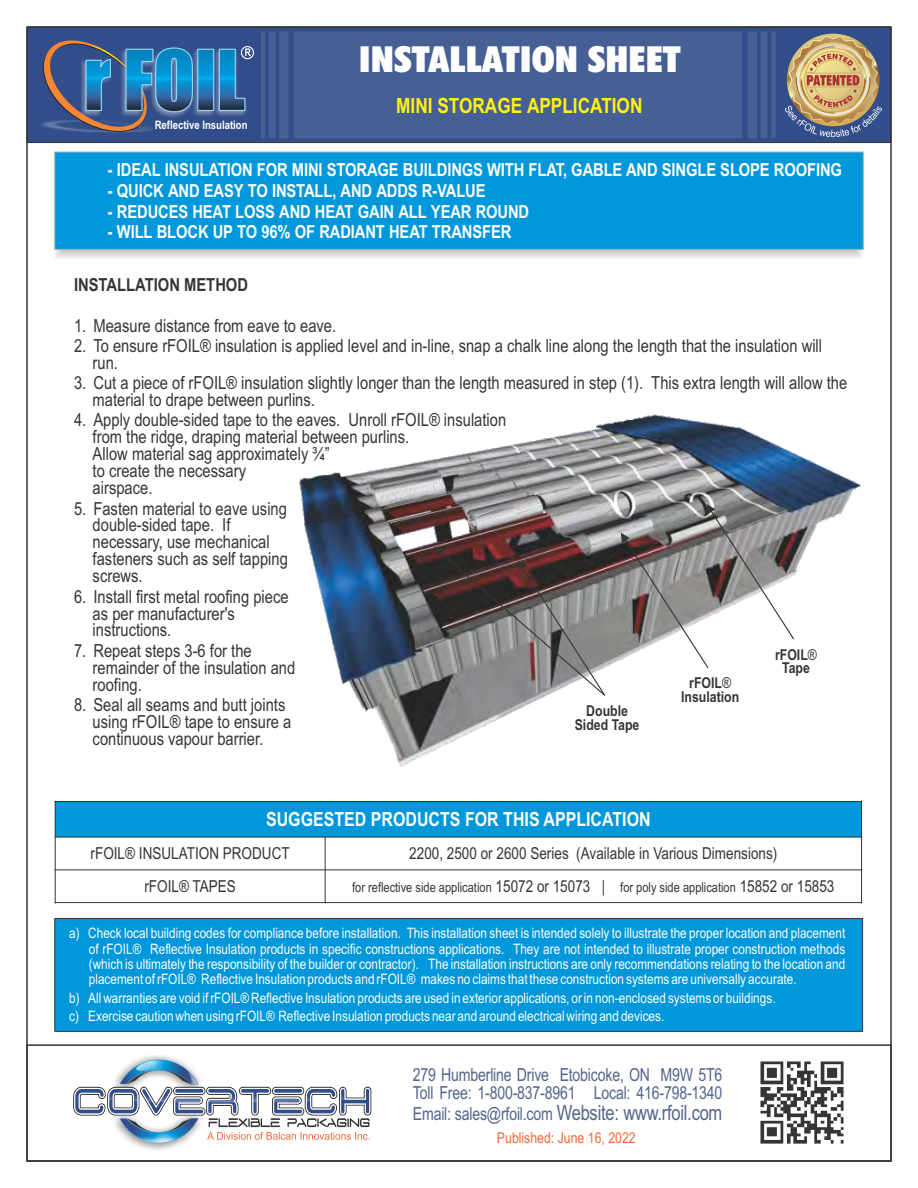
<style>
.page{position:relative;width:918px;height:1188px;background:#fff}
.page>*{position:absolute;margin:0;border:0;box-sizing:border-box;transform-origin:0 0}
.t1{font:900 condensed 36px "Futura BT";color:#fefefe;scale:1.13 1}
.t2{font:700 21px "Arial Narrow";color:#fff212}
.t3{font:700 19.5px "Arial Narrow";color:#fefefe}
.t4{font:18px/17px "Arial Narrow";color:#373435}
.t5{font:700 18px "Arial Narrow";letter-spacing:-.005em;color:#fefefe}
.t6{font:18px/18.3px "Arial Narrow";letter-spacing:-.01em;color:#52658c;scale:.96 1}
.t7{font:700 18px "Arial Narrow";color:#373435}
.t8{font:16.5px "Arial Narrow";color:#373435}
.t9{font:700 15px/13.6px "Arial Narrow";color:#373435;text-align:center}
.t10{font:15px "Arial Narrow";color:#f26935}
.t11{font:14.4px/15.3px "Arial Narrow";color:#fefefe;text-align:justify}
.t12{font:13.5px "Arial Narrow";color:#373435}
.t13{font:700 11.7px "Arial Narrow";color:#fefefe}
.s1{font-weight:400}
.s2{font-size:16.5px}
.s3{font-size:21px}
</style>
<div class="page">
<img style="left:134px;top:1056px;width:47px;height:94px">
<svg style="left:73px;top:1060px;width:299px;height:84px"></svg>
<img style="left:760px;top:1061px;width:84px;height:83px">
<div style="left:27px;top:27px;width:864px;height:116px;background:#324e8a;border:1px solid #373435"></div>
<div style="left:293px;top:30px;width:450px;height:109px;background:#465f95"></div>
<div style="left:278px;top:30px;width:12px;height:109px;background:#465f95"></div>
<div style="left:747px;top:30px;width:11px;height:109px;background:#465f95"></div>
<div style="left:268px;top:30px;width:9px;height:109px;background:#465f95"></div>
<div style="left:760px;top:30px;width:8px;height:109px;background:#465f95"></div>
<svg style="left:261px;top:31px;width:4px;height:107px"></svg>
<div style="left:770px;top:30px;width:7px;height:109px;background:#465f95"></div>
<svg style="left:785px;top:34px;width:97px;height:103px"></svg>
<div style="left:241px;top:46px;width:13px;height:13px;border:1px solid #fefefe;border-radius:50%"></div>
<img style="left:194px;top:48px;width:52px;height:68px">
<svg style="left:41px;top:40px;width:153px;height:93px"></svg>
<img style="left:199px;top:51px;width:13px;height:58px">
<div style="left:197px;top:49px;width:17px;height:62px;border:1px solid #91d8f7"></div>
<svg style="left:218px;top:48px;width:33px;height:64px"></svg>
<div style="left:26px;top:1044px;width:866px;height:118px;border:2px solid #373435"></div>
<img style="left:299px;top:414px;width:561px;height:353px">
<svg style="left:434px;top:547px;width:171px;height:149px;background:#716868"></svg>
<svg style="left:621px;top:504px;width:173px;height:164px"></svg>
<div style="left:55px;top:152px;width:808px;height:98px;background:#0098da;border:1px solid #a9abae"></div>
<div style="left:54px;top:918px;width:809px;height:114px;background:#0098da;border:1px solid #373435"></div>
<div style="left:55px;top:801px;width:807px;height:36px;background:#0098da"></div>
<hr style="left:55px;top:801px;width:1px;height:102px;background:#373435">
<hr style="left:325px;top:837px;width:1px;height:66px;background:#373435">
<hr style="left:861px;top:801px;width:1px;height:102px;background:#373435">
<hr style="left:55px;top:902px;width:807px;height:1px;background:#373435">
<hr style="left:55px;top:869px;width:807px;height:1px;background:#373435">
<hr style="left:55px;top:837px;width:807px;height:1px;background:#373435">
<hr style="left:55px;top:801px;width:807px;height:1px;background:#373435">
<h1 class="t1" style="left:359px;top:45px;width:286px">INSTALLATION SHEET</h1>
<p class="t13" style="left:155px;top:121px;width:94px">Reflective Insulation</p>
<h2 class="t2" style="left:396px;top:98px;width:248px">MINI STORAGE APPLICATION</h2>
<p class="t5" style="left:108px;top:163px;width:736px">- IDEAL INSULATION FOR MINI STORAGE BUILDINGS WITH FLAT, GABLE AND SINGLE SLOPE ROOFING</p>
<p class="t5" style="left:108px;top:184px;width:379px">- QUICK AND EASY TO INSTALL, AND ADDS R-VALUE</p>
<p class="t5" style="left:108px;top:205px;width:423px">- REDUCES HEAT LOSS AND HEAT GAIN ALL YEAR ROUND</p>
<p class="t5" style="left:108px;top:225px;width:405px">- WILL BLOCK UP TO 96% OF RADIANT HEAT TRANSFER</p>
<p class="t7" style="left:74px;top:277px;width:176px">INSTALLATION METHOD</p>
<p class="t4" style="left:74px;top:318px;width:264px">1. Measure distance from eave to eave.</p>
<p class="t4" style="left:93px;top:339px;width:731px;text-indent:-19px">2. To ensure rFOIL® insulation is applied level and in-line, snap a chalk line along the length that the insulation will run.</p>
<p class="t4" style="left:93px;top:376px;width:756px;text-indent:-19px">3. Cut a piece of rFOIL® insulation slightly longer than the length measured in step (1). This extra length will allow the material to drape between purlins.</p>
<p class="t4" style="left:93px;top:413px;width:415px;text-indent:-19px">4. Apply double-sided tape to the eaves. Unroll rFOIL® insulation from the ridge, draping material between purlins.<br>Allow material sag approximately ¾”<br>to create the necessary<br>airspace.</p>
<p class="t4" style="left:93px;top:501px;width:197px;text-indent:-19px">5. Fasten material to eave using double-sided tape. If necessary, use mechanical fasteners such as self tapping screws.</p>
<p class="t4" style="left:93px;top:589px;width:197px;text-indent:-19px">6. Install first metal roofing piece as per manufacturer's instructions.</p>
<p class="t4" style="left:93px;top:644px;width:204px;text-indent:-19px">7. Repeat steps 3-6 for the remainder of the insulation and roofing.</p>
<p class="t4" style="left:93px;top:698px;width:200px;text-indent:-19px">8. Seal all seams and butt joints using rFOIL® tape to ensure a continuous vapour barrier.</p>
<p class="t9" style="left:575px;top:705px;width:66px">Double<br>Sided Tape</p>
<p class="t9" style="left:775px;top:649px;width:43px">rFOIL<span class="s1">®<br></span>Tape</p>
<p class="t9" style="left:681px;top:678px;width:60px">rFOIL<span class="s1">®<br></span>Insulation</p>
<h3 class="t3" style="left:266px;top:812px;width:386px">SUGGESTED PRODUCTS FOR THIS APPLICATION</h3>
<p class="t8" style="left:91px;top:847px;width:201px">rFOIL® INSULATION PRODUCT</p>
<p class="t8" style="left:409px;top:847px;width:370px">2200, 2500 or 2600 Series (Available in Various Dimensions)</p>
<p class="t8" style="left:144px;top:880px;width:93px">rFOIL® TAPES</p>
<p class="t12" style="left:352px;top:882px;width:484px">for reflective side application <span class="s2">15072 or 15073 |</span> for poly side application <span class="s2">15852 or 15853</span></p>
<p class="t11" style="left:89px;top:927px;width:758px;text-indent:-20px">a) Check local building codes for compliance before installation. This installation sheet is intended solely to illustrate the proper location and placement of rFOIL® Reflective Insulation products in specific constructions applications. They are not intended to illustrate proper construction methods (which is ultimately the responsibility of the builder or contractor). The installation instructions are only recommendations relating to the location and placement of rFOIL® Reflective Insulation products and rFOIL® makes no claims that these construction systems are universally accurate.</p>
<p class="t11" style="left:69px;top:990px;width:708px;line-height:18.3px">b) All warranties are void if rFOIL® Reflective Insulation products are used in exterior applications, or in non-enclosed systems or buildings. c) Exercise caution when using rFOIL® Reflective Insulation products near and around electrical wiring and devices.</p>
<p class="t6" style="left:413px;top:1067px;width:324px">279 Humberline Drive Etobicoke, ON M9W 5T6<br>Toll Free: 1-800-837-8961 Local: 416-798-1340</p>
<p class="t6" style="left:413px;top:1106px;width:324px">Email: sales@rfoil.com <span class="s3">Website: www.rfoil.com</span></p>
<p class="t10" style="left:497px;top:1132px;width:140px">Published: June 16, 2022</p>
</div>
